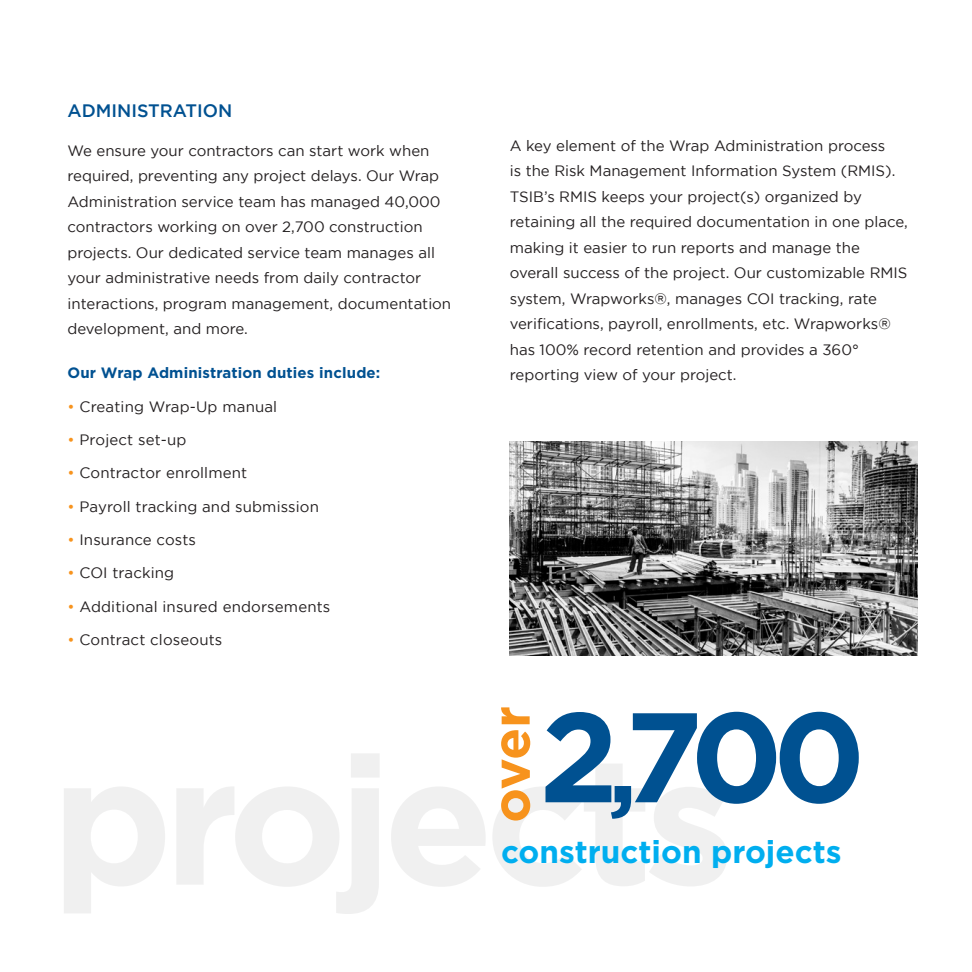
<style>
.page{position:relative;width:972px;height:972px;background:#fff}
.page>*{position:absolute;margin:0;border:0;box-sizing:border-box;transform-origin:0 0}
.t1{font:700 127.2px "Gotham";color:#005191}
.t2{font:700 31.5px "Gotham";color:#00aeef}
.t3{font:500 18px "Gotham";color:#005191}
.t4{font:15px/25.5px "Gotham";color:#231f20}
.t5{font:700 15px "Gotham";letter-spacing:.01em;color:#005191}
.s1{color:#f7931d}
.s2{font-size:101.7px}
</style>
<div class="page">
<img style="left:510px;top:441px;width:408px;height:215px">
<svg style="left:501px;top:707px;width:29px;height:17px"></svg>
<svg style="left:501px;top:730px;width:29px;height:91px"></svg>
<p class="t3" style="left:68px;top:100px;width:166px">ADMINISTRATION</p>
<p class="t4" style="left:68px;top:138px;width:385px">We ensure your contractors can start work when required, preventing any project delays. Our Wrap Administration service team has managed 40,000 contractors working on over 2,700 construction projects. Our dedicated service team manages all your administrative needs from daily contractor interactions, program management, documentation development, and more.</p>
<p class="t5" style="left:68px;top:364px;width:314px">Our Wrap Administration duties include:</p>
<p class="t4" style="left:68px;top:393px;width:211px"><span class="s1">•</span> Creating Wrap-Up manual</p>
<p class="t4" style="left:68px;top:427px;width:121px"><span class="s1">•</span> Project set-up</p>
<p class="t4" style="left:68px;top:460px;width:181px"><span class="s1">•</span> Contractor enrollment</p>
<p class="t4" style="left:68px;top:493px;width:253px"><span class="s1">•</span> Payroll tracking and submission</p>
<p class="t4" style="left:68px;top:527px;width:130px"><span class="s1">•</span> Insurance costs</p>
<p class="t4" style="left:68px;top:560px;width:108px"><span class="s1">•</span> COI tracking</p>
<p class="t4" style="left:68px;top:593px;width:264px"><span class="s1">•</span> Additional insured endorsements</p>
<p class="t4" style="left:68px;top:627px;width:156px"><span class="s1">•</span> Contract closeouts</p>
<p class="t4" style="left:510px;top:133px;width:400px">A key element of the Wrap Administration process<br>is the Risk Management Information System (RMIS).<br>TSIB’s RMIS keeps your project(s) organized by retaining all the required documentation in one place, making it easier to run reports and manage the overall success of the project. Our customizable RMIS system, Wrapworks®, manages COI tracking, rate verifications, payroll, enrollments, etc. Wrapworks® has 100% record retention and provides a 360° reporting view of your project.</p>
<p class="t1" style="left:539px;top:684px;width:328px">2<span class="s2">,</span>700</p>
<p class="t2" style="left:501px;top:833px;width:342px">construction projects</p>
</div>
